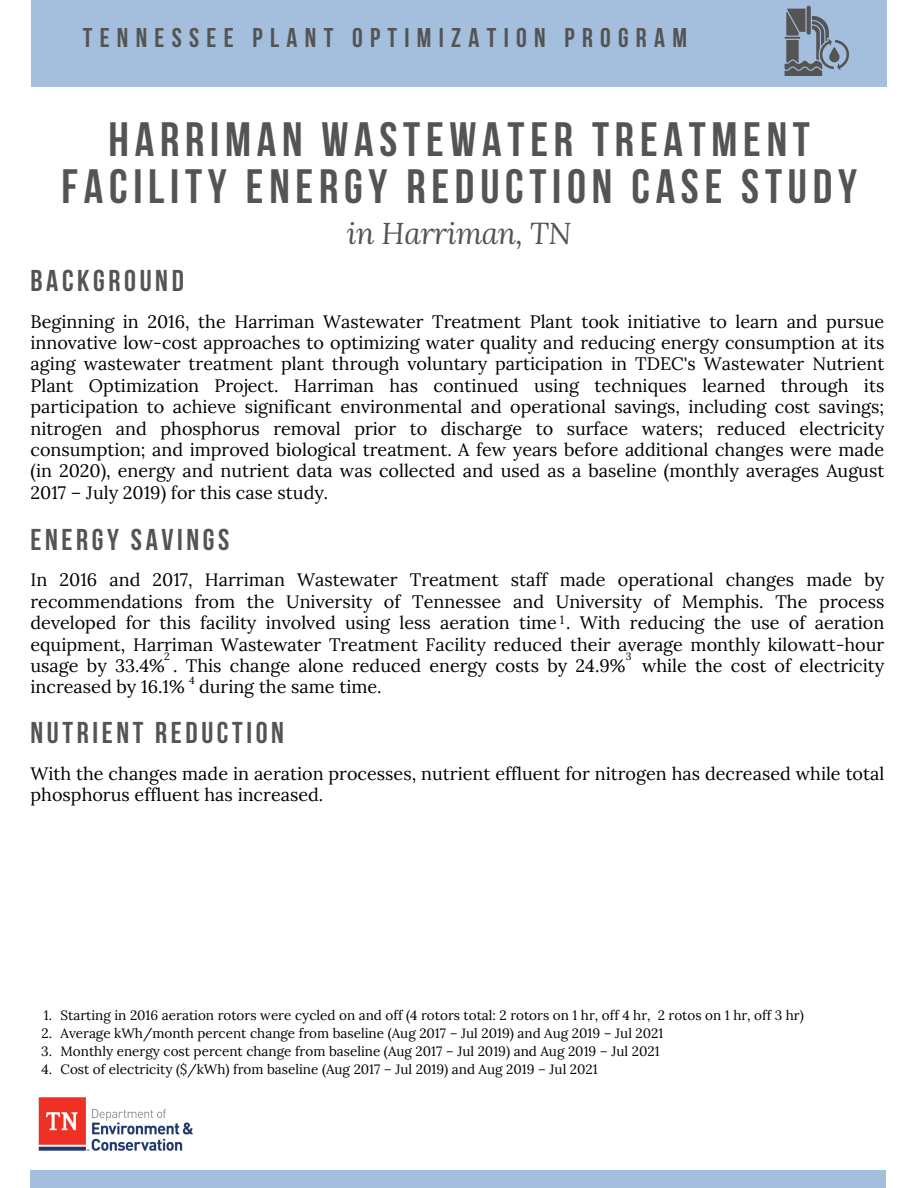
<style>
.page{position:relative;width:918px;height:1188px;background:#fff}
.page>*{position:absolute;margin:0;border:0;box-sizing:border-box;transform-origin:0 0}
.t1{font:700 48px/47.2px "Bebas Neue";letter-spacing:.12em;color:#545454;text-align:center}
.t2{font:700 30px "Bebas Neue";letter-spacing:.12em;color:#545454}
.t3{font:italic 30px "Lora";letter-spacing:-.015em;color:#545454}
.t4{font:700 27px "Bebas Neue";letter-spacing:.27em;color:#545454}
.t5{font:18px/21.3px "Lora";color:#000;text-align:justify}
.t6{font:13.5px "Lora";color:#000}
.t7{font:12px "Lora";color:#000}
.t8{font:10.5px "Lora";color:#000}
</style>
<div class="page">
<div style="left:32px;top:0;width:855px;height:87px;background:#a4bfde"></div>
<div style="left:31px;top:1171px;width:855px;height:17px;background:#a4bfde"></div>
<img style="left:38px;top:1097px;width:156px;height:54px">
<svg style="left:784px;top:9px;width:65px;height:66px"></svg>
<p class="t4" style="left:83px;top:26px;width:606px">TENNESSEE PLANT OPTIMIZATION PROGRAM</p>
<h1 class="t1" style="left:62px;top:120px;width:797px">HARRIMAN WASTEWATER TREATMENT<br>FACILITY ENERGY REDUCTION CASE STUDY</h1>
<h3 class="t3" style="left:347px;top:213px;width:226px">in Harriman, TN</h3>
<h5 class="t2" style="left:31px;top:268px;width:155px">BACKGROUND</h5>
<h2 class="t5" style="left:31px;top:310px;width:855px">Beginning in 2016, the Harriman Wastewater Treatment Plant took initiative to learn and pursue innovative low-cost approaches to optimizing water quality and reducing energy consumption at its aging wastewater treatment plant through voluntary participation in TDEC's Wastewater Nutrient Plant Optimization Project. Harriman has continued using techniques learned through its participation to achieve significant environmental and operational savings, including cost savings; nitrogen and phosphorus removal prior to discharge to surface waters; reduced electricity consumption; and improved biological treatment. A few years before additional changes were made (in 2020), energy and nutrient data was collected and used as a baseline (monthly averages August 2017 – July 2019) for this case study.</h2>
<h2 class="t2" style="left:31px;top:527px;width:200px">ENERGY SAVINGS</h2>
<p class="t5" style="left:31px;top:569px;width:855px">In 2016 and 2017, Harriman Wastewater Treatment staff made operational changes made by recommendations from the University of Tennessee and University of Memphis. The process developed for this facility involved using less aeration time . With reducing the use of aeration equipment, Harriman Wastewater Treatment Facility reduced their average monthly kilowatt-hour usage by 33.4% . This change alone reduced energy costs by 24.9% while the cost of electricity increased by 16.1% during the same time.</p>
<h5 class="t7" style="left:560px;top:611px;width:6px">1</h5>
<p class="t8" style="left:164px;top:649px;width:7px">2</p>
<p class="t8" style="left:626px;top:649px;width:7px">3</p>
<p class="t8" style="left:189px;top:674px;width:7px">4</p>
<p class="t2" style="left:31px;top:721px;width:255px">NUTRIENT REDUCTION</p>
<p class="t5" style="left:31px;top:762px;width:855px">With the changes made in aeration processes, nutrient effluent for nitrogen has decreased while total phosphorus effluent has increased.</p>
<p class="t6" style="left:44px;top:1006px;width:762px">1. Starting in 2016 aeration rotors were cycled on and off (4 rotors total: 2 rotors on 1 hr, off 4 hr, 2 rotos on 1 hr, off 3 hr)</p>
<h2 class="t6" style="left:42px;top:1024px;width:623px">2. Average kWh/month percent change from baseline (Aug 2017 – Jul 2019) and Aug 2019 – Jul 2021</h2>
<h5 class="t6" style="left:41px;top:1042px;width:620px">3. Monthly energy cost percent change from baseline (Aug 2017 – Jul 2019) and Aug 2019 – Jul 2021</h5>
<p class="t6" style="left:41px;top:1060px;width:558px">4. Cost of electricity ($/kWh) from baseline (Aug 2017 – Jul 2019) and Aug 2019 – Jul 2021</p>
</div>
